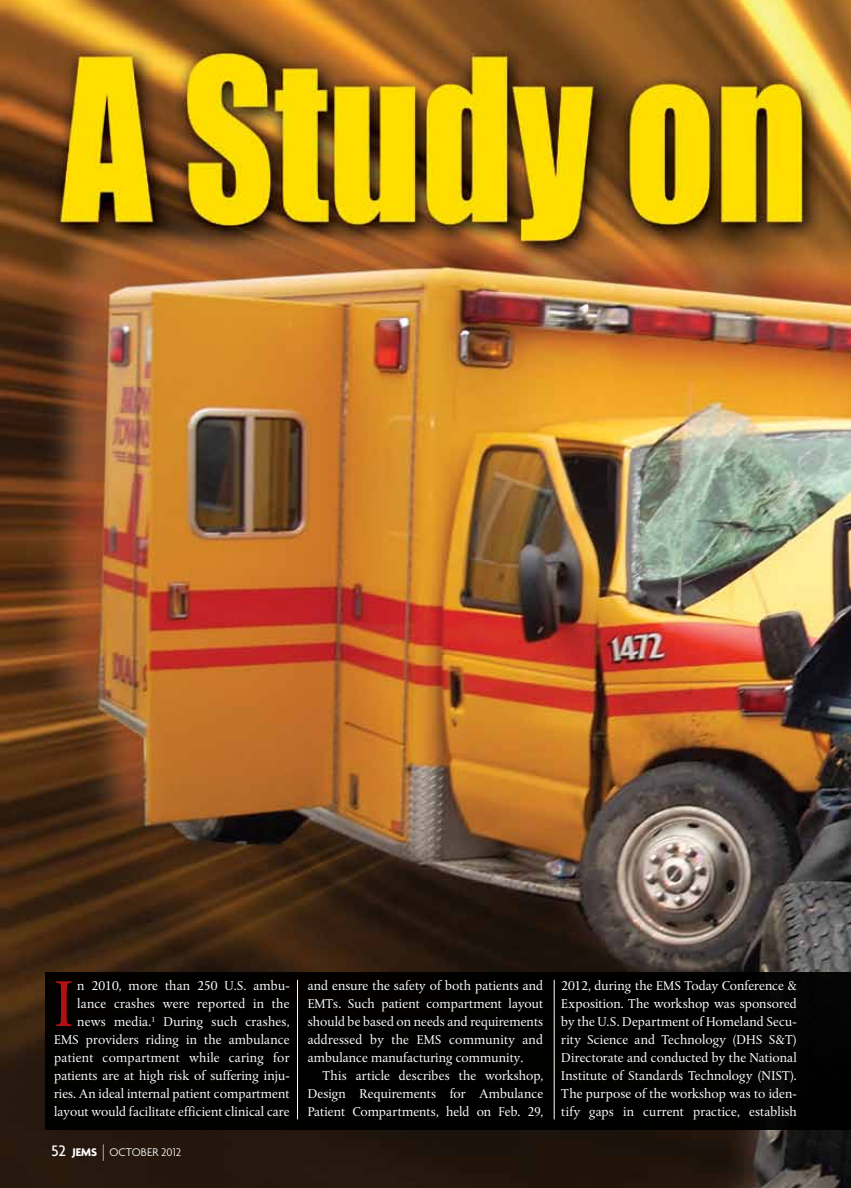
<style>
.page{position:relative;width:851px;height:1188px;background:#fff}
.page>*{position:absolute;margin:0;border:0;box-sizing:border-box;transform-origin:0 0}
.t1{font:68.55px "Albertina MT Std";color:#af1116}
.t2{font:13.5px/18px "Albertina MT Std";color:#fff;text-align:justify}
.t3{font:300 12px "Agenda";color:#fff}
.s1{font-weight:500;font-size:16.5px}
.s2{font-weight:700}
</style>
<div class="page">
<img style="left:0;top:0;width:850px;height:1188px">
<div style="left:45px;top:972px;width:805px;height:158px;background:#000"></div>
<svg style="left:103px;top:1144px;width:1px;height:17px"></svg>
<hr style="left:554px;top:980px;width:1px;height:139px;background:#fff">
<hr style="left:297px;top:980px;width:1px;height:139px;background:#fff">
<p class="t2" style="left:54px;top:977px;width:237px;text-align:right">n 2010, more than 250 U.S. ambu&shy;lance crashes were reported in the news media.<sup>1</sup> During such crashes, EMS providers riding in the ambulance patient compartment while caring for patients are at high risk of suffering inju&shy;ries. An ideal internal patient compartment layout would facilitate efficient clinical care</p>
<p class="t2" style="left:307px;top:977px;width:237px">and ensure the safety of both patients and EMTs. Such patient compartment layout should be based on needs and requirements addressed by the EMS community and ambulance manufacturing community.</p>
<h1 class="t1" style="left:54px;top:965px;width:21px">I</h1>
<p class="t2" style="left:307px;top:1067px;width:237px;text-indent:15px">This article describes the workshop, Design Requirements for Ambulance Patient Compartments, held on Feb. 29,</p>
<p class="t3" style="left:51px;top:1145px;width:131px"><span class="s1">52</span> <span class="s2">JEMS</span> OCTOBER 2012</p>
<p class="t2" style="left:561px;top:977px;width:237px">2012, during the EMS Today Conference &amp; Exposition. The workshop was sponsored by the U.S. Department of Homeland Secu&shy;rity Science and Technology (DHS S&amp;T)<br>Directorate and conducted by the National Institute of Standards Technology (NIST).<br>The purpose of the workshop was to iden&shy;tify gaps in current practice, establish</p>
</div>
